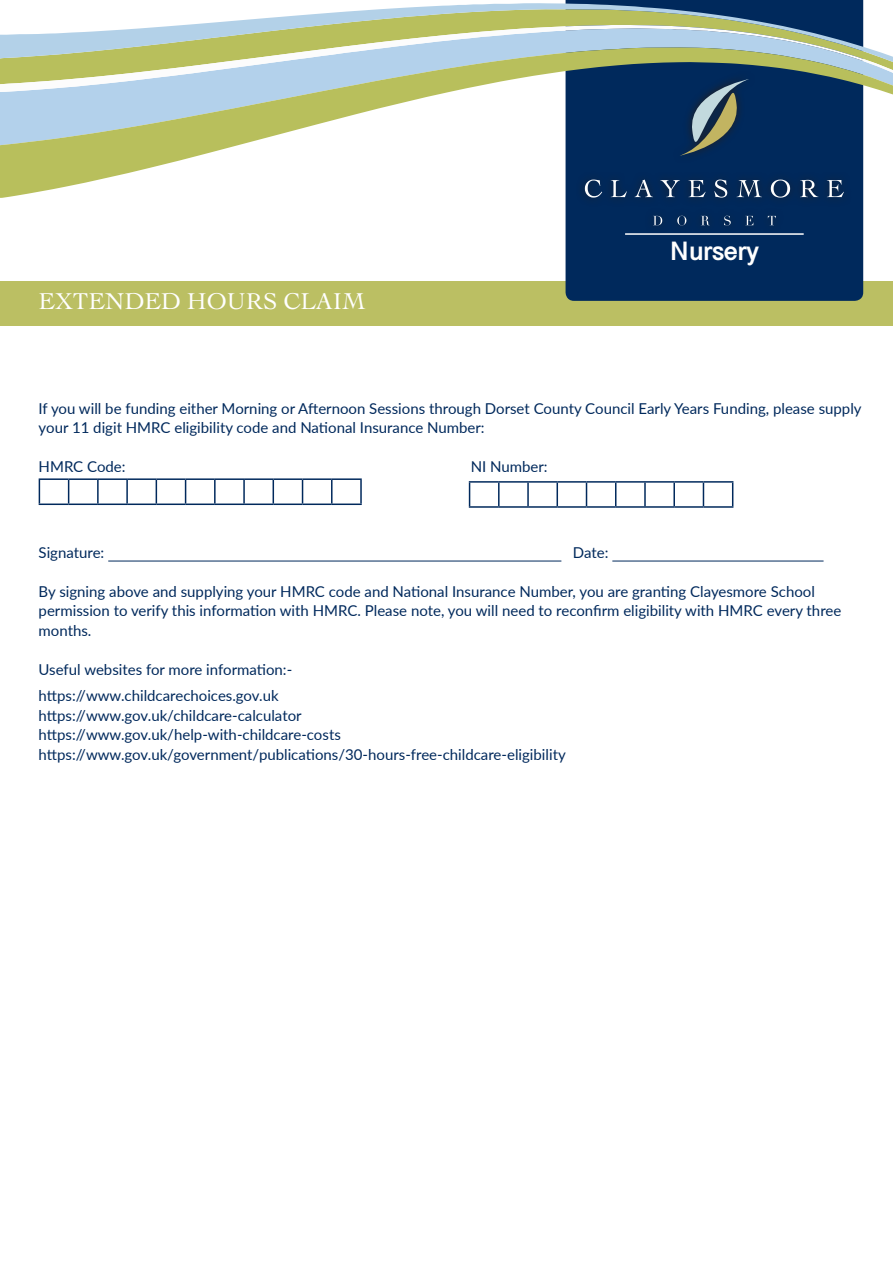
<style>
.page{position:relative;width:893px;height:1263px;background:#fff}
.page>*{position:absolute;margin:0;border:0;box-sizing:border-box;transform-origin:0 0}
.t1{font:700 27px "Malayalam Sangam MN";letter-spacing:-.005em;color:#fff}
.BODY_TEXT_Clayesmore{font:24px "Cochin";color:#fff}
.HEADING_GREEN_CAP_Cl{font:15px/19.5px "Lato";color:#00295c}
</style>
<div class="page">
<hr style="left:469px;top:481px;width:30px;height:2px;background:#00295c">
<svg style="left:469px;top:483px;width:1px;height:23px"></svg>
<hr style="left:499px;top:481px;width:29px;height:2px;background:#00295c">
<hr style="left:498px;top:483px;width:2px;height:23px;background:#00295c">
<hr style="left:528px;top:481px;width:29px;height:2px;background:#00295c">
<hr style="left:527px;top:483px;width:2px;height:23px;background:#00295c">
<hr style="left:557px;top:481px;width:29px;height:2px;background:#00295c">
<hr style="left:556px;top:483px;width:2px;height:23px;background:#00295c">
<hr style="left:586px;top:481px;width:30px;height:2px;background:#00295c">
<svg style="left:586px;top:483px;width:1px;height:23px"></svg>
<hr style="left:616px;top:481px;width:29px;height:2px;background:#00295c">
<svg style="left:615px;top:483px;width:1px;height:23px"></svg>
<hr style="left:645px;top:481px;width:29px;height:2px;background:#00295c">
<hr style="left:644px;top:483px;width:2px;height:23px;background:#00295c">
<hr style="left:674px;top:481px;width:29px;height:2px;background:#00295c">
<hr style="left:673px;top:483px;width:2px;height:23px;background:#00295c">
<hr style="left:703px;top:481px;width:30px;height:2px;background:#00295c">
<svg style="left:703px;top:483px;width:1px;height:23px"></svg>
<svg style="left:732px;top:483px;width:1px;height:23px"></svg>
<hr style="left:469px;top:506px;width:30px;height:2px;background:#00295c">
<hr style="left:499px;top:506px;width:29px;height:2px;background:#00295c">
<hr style="left:528px;top:506px;width:29px;height:2px;background:#00295c">
<hr style="left:557px;top:506px;width:29px;height:2px;background:#00295c">
<hr style="left:586px;top:506px;width:30px;height:2px;background:#00295c">
<hr style="left:616px;top:506px;width:29px;height:2px;background:#00295c">
<hr style="left:645px;top:506px;width:29px;height:2px;background:#00295c">
<hr style="left:674px;top:506px;width:29px;height:2px;background:#00295c">
<hr style="left:703px;top:506px;width:30px;height:2px;background:#00295c">
<div style="left:0;top:282px;width:893px;height:44px;background:#bbbf63"></div>
<div style="left:566px;top:0;width:297px;height:301px;background:#00295c"></div>
<div style="left:576px;top:71px;width:276px;height:163px;background:#00285b"></div>
<svg style="left:653px;top:216px;width:9px;height:9px"></svg>
<svg style="left:677px;top:216px;width:9px;height:9px"></svg>
<svg style="left:701px;top:216px;width:8px;height:9px"></svg>
<svg style="left:724px;top:216px;width:7px;height:9px"></svg>
<svg style="left:745px;top:216px;width:8px;height:9px"></svg>
<svg style="left:768px;top:216px;width:8px;height:9px"></svg>
<svg style="left:0;top:92px;width:893px;height:106px"></svg>
<svg style="left:185px;top:3px;width:679px;height:22px"></svg>
<svg style="left:0;top:25px;width:893px;height:67px"></svg>
<hr style="left:625px;top:233px;width:179px;height:2px;background:#fff">
<hr style="left:108px;top:561px;width:453px;height:1px;background:#00295c">
<hr style="left:612px;top:561px;width:211px;height:1px;background:#00295c">
<hr style="left:39px;top:478px;width:30px;height:2px;background:#00295c">
<svg style="left:39px;top:480px;width:1px;height:23px"></svg>
<hr style="left:69px;top:478px;width:29px;height:2px;background:#00295c">
<svg style="left:68px;top:480px;width:1px;height:23px"></svg>
<hr style="left:98px;top:478px;width:29px;height:2px;background:#00295c">
<hr style="left:97px;top:480px;width:2px;height:23px;background:#00295c">
<hr style="left:127px;top:478px;width:29px;height:2px;background:#00295c">
<hr style="left:126px;top:480px;width:2px;height:23px;background:#00295c">
<hr style="left:156px;top:478px;width:30px;height:2px;background:#00295c">
<svg style="left:156px;top:480px;width:1px;height:23px"></svg>
<hr style="left:186px;top:478px;width:29px;height:2px;background:#00295c">
<svg style="left:185px;top:480px;width:1px;height:23px"></svg>
<hr style="left:215px;top:478px;width:29px;height:2px;background:#00295c">
<hr style="left:214px;top:480px;width:2px;height:23px;background:#00295c">
<hr style="left:244px;top:478px;width:29px;height:2px;background:#00295c">
<hr style="left:243px;top:480px;width:2px;height:23px;background:#00295c">
<hr style="left:273px;top:478px;width:30px;height:2px;background:#00295c">
<svg style="left:273px;top:480px;width:1px;height:23px"></svg>
<hr style="left:303px;top:478px;width:29px;height:2px;background:#00295c">
<svg style="left:302px;top:480px;width:1px;height:23px"></svg>
<hr style="left:332px;top:478px;width:30px;height:2px;background:#00295c">
<hr style="left:331px;top:480px;width:2px;height:23px;background:#00295c">
<hr style="left:360px;top:480px;width:2px;height:23px;background:#00295c">
<hr style="left:39px;top:503px;width:30px;height:2px;background:#00295c">
<hr style="left:69px;top:503px;width:29px;height:2px;background:#00295c">
<hr style="left:98px;top:503px;width:29px;height:2px;background:#00295c">
<hr style="left:127px;top:503px;width:29px;height:2px;background:#00295c">
<hr style="left:156px;top:503px;width:30px;height:2px;background:#00295c">
<hr style="left:186px;top:503px;width:29px;height:2px;background:#00295c">
<hr style="left:215px;top:503px;width:29px;height:2px;background:#00295c">
<hr style="left:244px;top:503px;width:29px;height:2px;background:#00295c">
<hr style="left:273px;top:503px;width:30px;height:2px;background:#00295c">
<hr style="left:303px;top:503px;width:29px;height:2px;background:#00295c">
<hr style="left:332px;top:503px;width:30px;height:2px;background:#00295c">
<p class="BODY_TEXT_Clayesmore" style="left:39px;top:285px;width:328px">EXTENDED HOURS CLAIM</p>
<p class="t1" style="left:670px;top:238px;width:90px">Nursery</p>
<p class="HEADING_GREEN_CAP_Cl" style="left:39px;top:398px;width:824px">If you will be funding either Morning or Afternoon Sessions through Dorset County Council Early Years Funding, please supply your 11 digit HMRC eligibility code and National Insurance Number:</p>
<p class="HEADING_GREEN_CAP_Cl" style="left:39px;top:457px;width:88px">HMRC Code:</p>
<p class="HEADING_GREEN_CAP_Cl" style="left:471px;top:457px;width:79px">NI Number:</p>
<p class="HEADING_GREEN_CAP_Cl" style="left:39px;top:542px;width:67px">Signature:</p>
<p class="HEADING_GREEN_CAP_Cl" style="left:573px;top:542px;width:37px">Date:</p>
<p class="HEADING_GREEN_CAP_Cl" style="left:39px;top:581px;width:804px">By signing above and supplying your HMRC code and National Insurance Number, you are granting Clayesmore School permission to verify this information with HMRC. Please note, you will need to reconfirm eligibility with HMRC every three months.</p>
<p class="HEADING_GREEN_CAP_Cl" style="left:39px;top:659px;width:255px">Useful websites for more information:-</p>
<p class="HEADING_GREEN_CAP_Cl" style="left:39px;top:685px;width:242px">https://www.childcarechoices.gov.uk</p>
<p class="HEADING_GREEN_CAP_Cl" style="left:39px;top:705px;width:264px">https://www.gov.uk/childcare-calculator</p>
<p class="HEADING_GREEN_CAP_Cl" style="left:39px;top:724px;width:304px">https://www.gov.uk/help-with-childcare-costs</p>
<p class="HEADING_GREEN_CAP_Cl" style="left:39px;top:744px;width:529px">https://www.gov.uk/government/publications/30-hours-free-childcare-eligibility</p>
</div>
